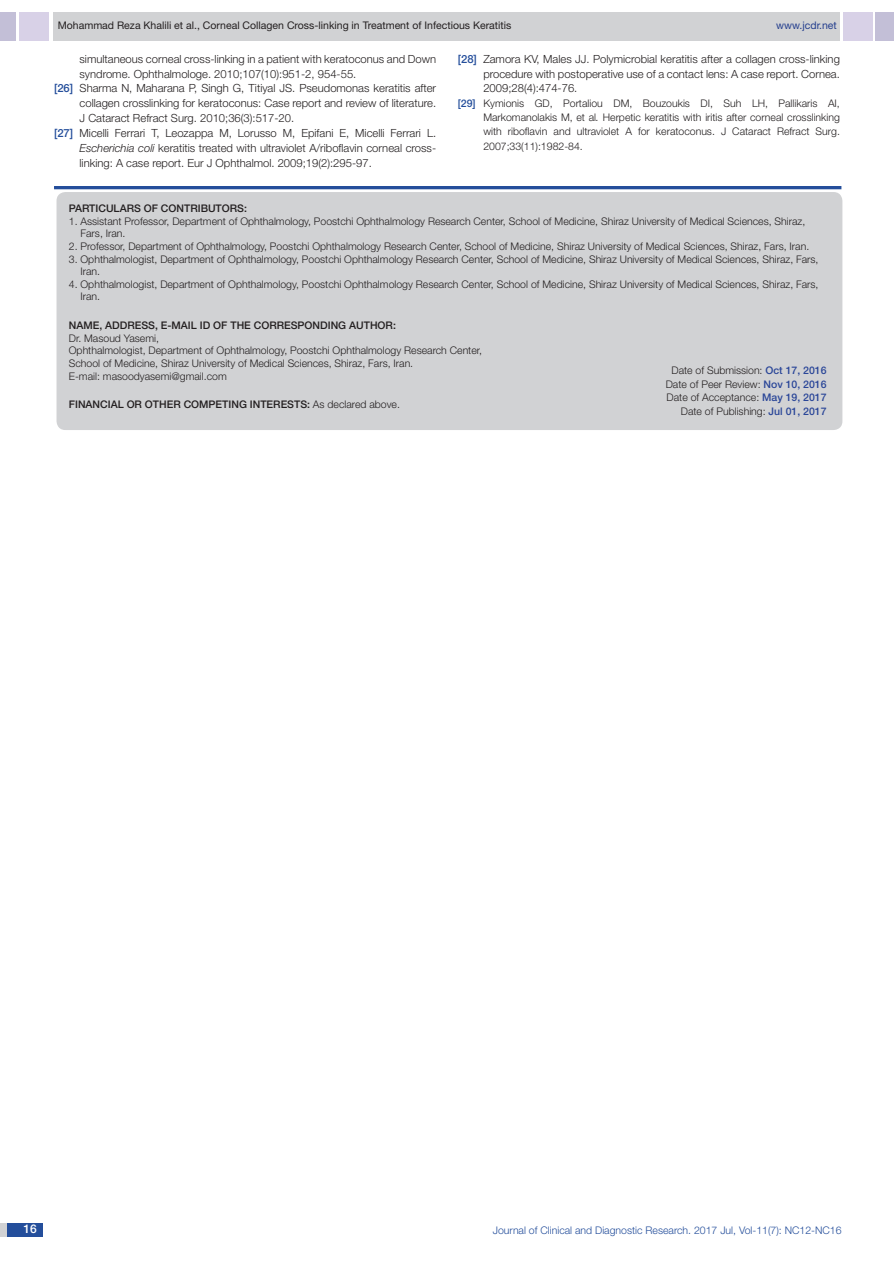
<style>
.page{position:relative;width:894px;height:1263px;background:#fff}
.page>*{position:absolute;margin:0;border:0;box-sizing:border-box;transform-origin:0 0}
.t1{font:500 12px "Helvetica Neue";color:#fff}
.REF{font:300 11.25px/14.9px "Helvetica Neue";color:#231f20;text-align:justify}
.HIS_TX{font:300 10.5px/12.6px "Helvetica Neue";color:#231f20}
.REF-2{font:300 10.5px/14.2px "Helvetica Neue";color:#231f20;text-align:justify}
.ADD_TX{font:300 10.5px/12.6px "Helvetica Neue";color:#231f20}
.Date{font:300 10.5px "Helvetica Neue";color:#231f20}
.t2{font:10.5px "Helvetica Neue";color:#231f20}
.t3{font:300 10.5px "Helvetica Neue";color:#244e9b}
.HIS_1{font:500 10.5px "Helvetica Neue";color:#231f20}
.ADD{font:500 10.5px "Helvetica Neue";color:#231f20}
.HIS{font:500 10.5px "Helvetica Neue";color:#231f20}
.t4{font:10.5px "Helvetica Neue";color:#253f8e}
.s1{font-weight:500;color:#244e9b}
.s2{font-style:italic}
.s3{font-weight:300}
.s4{font-weight:500;color:#2a4698}
</style>
<div class="page">
<div style="left:842px;top:12px;width:30px;height:29px;background:#d8d1e7"></div>
<div style="left:874px;top:12px;width:19px;height:29px;background:#c3bfd7"></div>
<div style="left:19px;top:12px;width:30px;height:29px;background:#d8d1e7"></div>
<div style="left:0;top:12px;width:16px;height:29px;background:#c3bfd7"></div>
<div style="left:53px;top:12px;width:786px;height:29px;background:#d1d2d4"></div>
<div style="left:0;top:1223px;width:8px;height:14px;background:#d1d2d4"></div>
<div style="left:8px;top:1223px;width:35px;height:14px;background:#244e9b"></div>
<div style="left:56px;top:192px;width:786px;height:238px;background:#d1d2d4;border-radius:9px"></div>
<hr style="left:54px;top:186px;width:787px;height:3px;background:#244e9b">
<p class="t2" style="left:58px;top:19px;width:455px">Mohammad Reza Khalili et al., Corneal Collagen Cross-linking in Treatment of Infectious Keratitis</p>
<p class="t4" style="left:776px;top:19px;width:62px">www.jcdr.net</p>
<p class="REF" style="left:80px;top:51px;width:358px">simultaneous corneal cross-linking in a patient with keratoconus and Down syndrome. Ophthalmologe. 2010;107(10):951-2, 954-55.</p>
<p class="REF" style="left:80px;top:81px;width:358px;text-indent:-26px"><span class="s1">[26]</span> Sharma N, Maharana P, Singh G, Titiyal JS. Pseudomonas keratitis after collagen crosslinking for keratoconus: case report and review of literature.<br>J Cataract Refract Surg. 2010;36(3):517-20.</p>
<p class="REF" style="left:80px;top:125px;width:358px;text-indent:-26px"><span class="s1">[27]</span> Micelli Ferrari T, Leozappa M, Lorusso M, Epifani E, Micelli Ferrari L.<br><span class="s2">Escherichia coli</span> keratitis treated with ultraviolet A/riboflavin corneal cross&shy;linking: a case report. Eur J Ophthalmol. 2009;19(2):295-97.</p>
<p class="REF" style="left:483px;top:51px;width:358px;text-indent:-26px"><span class="s1">[28]</span> Zamora KV, Males JJ. Polymicrobial keratitis after a collagen cross-linking procedure with postoperative use of a contact lens: a case report. Cornea.<br>2009;28(4):474-76.</p>
<p class="REF-2" style="left:483px;top:96px;width:358px;text-indent:-26px"><span class="s1">[29]</span> Kymionis GD, Portaliou DM, Bouzoukis DI, Suh LH, Pallikaris AI, Markomanolakis M, et al<span class="s2">.</span> Herpetic keratitis with iritis after corneal crosslinking with riboflavin and ultraviolet A for keratoconus. J Cataract Refract Surg.<br>2007;33(11):1982-84.</p>
<p class="HIS" style="left:69px;top:202px;width:179px">PARTICULARS OF CONTRIBUTORS:</p>
<p class="HIS_TX" style="left:80px;top:214px;width:726px;text-indent:-12px">1. Assistant Professor, Department of Ophthalmology, Poostchi Ophthalmology Research Center, School of Medicine, Shiraz University of Medical Sciences, Shiraz,<br>Fars, Iran.</p>
<p class="HIS_TX" style="left:69px;top:240px;width:741px">2. Professor, Department of Ophthalmology, Poostchi Ophthalmology Research Center, School of Medicine, Shiraz University of Medical Sciences, Shiraz, Fars, Iran.</p>
<p class="HIS_TX" style="left:80px;top:252px;width:739px;text-indent:-12px">3. Ophthalmologist, Department of Ophthalmology, Poostchi Ophthalmology Research Center, School of Medicine, Shiraz University of Medical Sciences, Shiraz, Fars,<br>Iran.</p>
<p class="HIS_TX" style="left:80px;top:277px;width:739px;text-indent:-12px">4. Ophthalmologist, Department of Ophthalmology, Poostchi Ophthalmology Research Center, School of Medicine, Shiraz University of Medical Sciences, Shiraz, Fars,<br>Iran.</p>
<p class="ADD" style="left:69px;top:319px;width:328px">NAME, ADDRESS, E-MAIL ID OF THE CORRESPONDING AUTHOR:</p>
<p class="ADD_TX" style="left:69px;top:331px;width:92px">Dr. Masoud Yasemi,</p>
<p class="ADD_TX" style="left:69px;top:344px;width:414px">Ophthalmologist, Department of Ophthalmology, Poostchi Ophthalmology Research Center,<br>School of Medicine, Shiraz University of Medical Sciences, Shiraz, Fars, Iran.<br>E-mail: masoodyasemi@gmail.com</p>
<p class="HIS_1" style="left:69px;top:398px;width:332px">FINANCIAL OR OTHER COMPETING INTERESTS: <span class="s3">As declared above.</span></p>
<p class="Date" style="left:671px;top:364px;width:157px">Date of Submission: <span class="s4">Oct 17, 2016</span></p>
<p class="Date" style="left:665px;top:377px;width:162px">Date of Peer Review: <span class="s4">Nov 10, 2016</span></p>
<p class="Date" style="left:666px;top:391px;width:161px">Date of Acceptance: <span class="s4">May 19, 2017</span></p>
<p class="Date" style="left:680px;top:404px;width:147px">Date of Publishing: <span class="s4">Jul 01, 2017</span></p>
<p class="t1" style="left:23px;top:1221px;width:15px">16</p>
<p class="t3" style="left:492px;top:1223px;width:350px">Journal of Clinical and Diagnostic Research. 2017 Jul, Vol-11(7): NC12-NC16</p>
</div>
